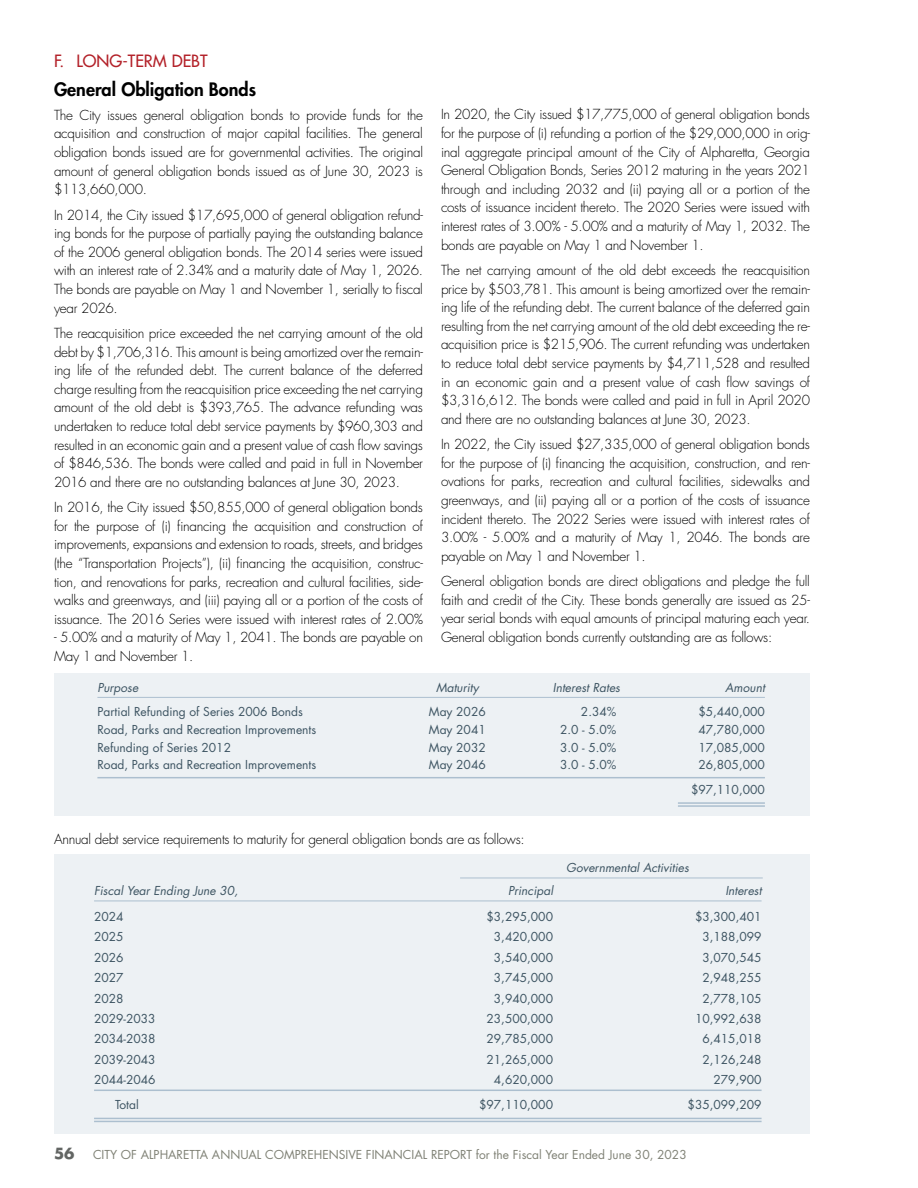
<style>
.page{position:relative;width:918px;height:1188px;background:#fff}
.page>*{position:absolute;margin:0;border:0;box-sizing:border-box;transform-origin:0 0}
.t1{font:800 18px "Futura Std";color:#000}
.t2{font:500 16.5px "Futura Std";color:#b32129}
.t3{font:700 15px "Futura Std";color:#626563}
.t4{font:300 13.5px/18.6px "Futura Std";letter-spacing:-.02em;color:#000;text-align:justify}
.t5{font:12px/24.3px "Futura Std";color:#3d5462;text-align:right}
.t6{font:italic 12px "Futura Std";color:#3d5462}
.t7{font:12px "Futura Std";color:#7f8175}
</style>
<div class="page">
<div style="left:54px;top:673px;width:756px;height:142px;background:#edf1f4"></div>
<div style="left:54px;top:855px;width:756px;height:279px;background:#edf1f4"></div>
<hr style="left:97px;top:697px;width:668px;height:1px;background:#acbfcf">
<hr style="left:97px;top:777px;width:668px;height:1px;background:#acbfcf">
<hr style="left:678px;top:802px;width:87px;height:2px;background:#acbfcf">
<hr style="left:678px;top:805px;width:87px;height:2px;background:#acbfcf">
<hr style="left:94px;top:901px;width:668px;height:1px;background:#acbfcf">
<hr style="left:94px;top:1090px;width:668px;height:1px;background:#acbfcf">
<hr style="left:94px;top:1118px;width:668px;height:1px;background:#acbfcf">
<hr style="left:94px;top:1121px;width:668px;height:1px;background:#acbfcf">
<hr style="left:460px;top:878px;width:303px;height:1px;background:#acbfcf">
<p class="t2" style="left:54px;top:50px;width:155px">F. LONG-TERM DEBT</p>
<h1 class="t1" style="left:54px;top:78px;width:204px">General Obligation Bonds</h1>
<p class="t4" style="left:54px;top:106px;width:371px">The City issues general obligation bonds to provide funds for the acquisition and construction of major capital facilities. The general obligation bonds issued are for governmental activities. The original amount of general obligation bonds issued as of June 30, 2023 is $113,660,000.</p>
<p class="t4" style="left:54px;top:206px;width:371px">In 2014, the City issued $17,695,000 of general obligation refund&shy;ing bonds for the purpose of partially paying the outstanding balance of the 2006 general obligation bonds. The 2014 series were issued with an interest rate of 2.34% and a maturity date of May 1, 2026.<br>The bonds are payable on May 1 and November 1, serially to fiscal year 2026.</p>
<p class="t4" style="left:54px;top:324px;width:371px">The reacquisition price exceeded the net carrying amount of the old debt by $1,706,316. This amount is being amortized over the remain&shy;ing life of the refunded debt. The current balance of the deferred charge resulting from the reacquisition price exceeding the net carrying amount of the old debt is $393,765. The advance refunding was undertaken to reduce total debt service payments by $960,303 and resulted in an economic gain and a present value of cash flow savings of $846,536. The bonds were called and paid in full in November 2016 and there are no outstanding balances at June 30, 2023.</p>
<p class="t4" style="left:54px;top:498px;width:371px">In 2016, the City issued $50,855,000 of general obligation bonds for the purpose of (i) financing the acquisition and construction of improvements, expansions and extension to roads, streets, and bridges (the “Transportation Projects”), (ii) financing the acquisition, construc&shy;tion, and renovations for parks, recreation and cultural facilities, side&shy;walks and greenways, and (iii) paying all or a portion of the costs of issuance. The 2016 Series were issued with interest rates of 2.00%</p>
<p class="t4" style="left:54px;top:628px;width:370px">- 5.00% and a maturity of May 1, 2041. The bonds are payable on<br>May 1 and November 1.</p>
<p class="t6" style="left:97px;top:680px;width:42px">Purpose</p>
<p class="t6" style="left:436px;top:680px;width:44px">Maturity</p>
<p class="t6" style="left:553px;top:680px;width:69px">Interest Rates</p>
<p class="t6" style="left:725px;top:680px;width:41px">Amount</p>
<p class="t5" style="left:97px;top:699px;width:207px">Partial Refunding of Series 2006 Bonds</p>
<p class="t5" style="left:429px;top:699px;width:58px">May 2026</p>
<p class="t5" style="left:581px;top:699px;width:37px">2.34%</p>
<p class="t5" style="left:698px;top:699px;width:68px">$5,440,000</p>
<p class="t5" style="left:97px;top:717px;width:220px">Road, Parks and Recreation Improvements</p>
<p class="t5" style="left:429px;top:717px;width:58px">May 2041</p>
<p class="t5" style="left:560px;top:717px;width:58px">2.0 - 5.0%</p>
<p class="t5" style="left:698px;top:717px;width:68px">47,780,000</p>
<p class="t5" style="left:97px;top:735px;width:135px">Refunding of Series 2012</p>
<p class="t5" style="left:429px;top:735px;width:58px">May 2032</p>
<p class="t5" style="left:560px;top:735px;width:58px">3.0 - 5.0%</p>
<p class="t5" style="left:698px;top:735px;width:68px">17,085,000</p>
<p class="t5" style="left:97px;top:753px;width:220px">Road, Parks and Recreation Improvements</p>
<p class="t5" style="left:429px;top:753px;width:58px">May 2046</p>
<p class="t5" style="left:560px;top:753px;width:58px">3.0 - 5.0%</p>
<p class="t5" style="left:691px;top:753px;width:75px">26,805,000 $97,110,000</p>
<p class="t4" style="left:54px;top:830px;width:472px">Annual debt service requirements to maturity for general obligation bonds are as follows:</p>
<p class="t6" style="left:94px;top:883px;width:145px">Fiscal Year Ending June 30,</p>
<p class="t6" style="left:508px;top:883px;width:46px">Principal</p>
<p class="t6" style="left:725px;top:883px;width:38px">Interest</p>
<p class="t5" style="left:94px;top:905px;width:31px">2024</p>
<p class="t5" style="left:487px;top:905px;width:68px">$3,295,000</p>
<p class="t5" style="left:695px;top:905px;width:68px">$3,300,401</p>
<p class="t5" style="left:94px;top:925px;width:31px">2025</p>
<p class="t5" style="left:494px;top:925px;width:61px">3,420,000</p>
<p class="t5" style="left:702px;top:925px;width:61px">3,188,099</p>
<p class="t5" style="left:94px;top:945px;width:31px">2026</p>
<p class="t5" style="left:494px;top:945px;width:61px">3,540,000</p>
<p class="t5" style="left:702px;top:945px;width:61px">3,070,545</p>
<p class="t5" style="left:94px;top:966px;width:31px">2027</p>
<p class="t5" style="left:494px;top:966px;width:61px">3,745,000</p>
<p class="t5" style="left:702px;top:966px;width:61px">2,948,255</p>
<p class="t5" style="left:94px;top:986px;width:31px">2028</p>
<p class="t5" style="left:494px;top:986px;width:61px">3,940,000</p>
<p class="t5" style="left:702px;top:986px;width:61px">2,778,105</p>
<p class="t5" style="left:94px;top:1007px;width:63px">2029-2033</p>
<p class="t5" style="left:487px;top:1007px;width:68px">23,500,000</p>
<p class="t5" style="left:695px;top:1007px;width:68px">10,992,638</p>
<p class="t5" style="left:94px;top:1027px;width:63px">2034-2038</p>
<p class="t5" style="left:487px;top:1027px;width:68px">29,785,000</p>
<p class="t5" style="left:702px;top:1027px;width:61px">6,415,018</p>
<p class="t5" style="left:94px;top:1047px;width:63px">2039-2043</p>
<p class="t5" style="left:487px;top:1047px;width:68px">21,265,000</p>
<p class="t5" style="left:702px;top:1047px;width:61px">2,126,248</p>
<p class="t5" style="left:94px;top:1068px;width:63px">2044-2046</p>
<p class="t5" style="left:494px;top:1068px;width:61px">4,620,000</p>
<p class="t5" style="left:714px;top:1068px;width:50px">279,900</p>
<p class="t5" style="left:115px;top:1093px;width:25px">Total</p>
<p class="t5" style="left:479px;top:1093px;width:75px">$97,110,000</p>
<p class="t5" style="left:688px;top:1093px;width:75px">$35,099,209</p>
<p class="t4" style="left:441px;top:106px;width:371px">In 2020, the City issued $17,775,000 of general obligation bonds for the purpose of (i) refunding a portion of the $29,000,000 in orig&shy;inal aggregate principal amount of the City of Alpharetta, Georgia General Obligation Bonds, Series 2012 maturing in the years 2021 through and including 2032 and (ii) paying all or a portion of the costs of issuance incident thereto. The 2020 Series were issued with interest rates of 3.00% - 5.00% and a maturity of May 1, 2032. The bonds are payable on May 1 and November 1.</p>
<p class="t4" style="left:441px;top:261px;width:371px">The net carrying amount of the old debt exceeds the reacquisition price by $503,781. This amount is being amortized over the remain&shy;ing life of the refunding debt. The current balance of the deferred gain resulting from the net carrying amount of the old debt exceeding the re&shy;acquisition price is $215,906. The current refunding was undertaken to reduce total debt service payments by $4,711,528 and resulted in an economic gain and a present value of cash flow savings of $3,316,612. The bonds were called and paid in full in April 2020 and there are no outstanding balances at June 30, 2023.</p>
<p class="t4" style="left:441px;top:435px;width:371px">In 2022, the City issued $27,335,000 of general obligation bonds for the purpose of (i) financing the acquisition, construction, and ren&shy;ovations for parks, recreation and cultural facilities, sidewalks and greenways, and (ii) paying all or a portion of the costs of issuance incident thereto. The 2022 Series were issued with interest rates of 3.00% - 5.00% and a maturity of May 1, 2046. The bonds are payable on May 1 and November 1.</p>
<p class="t4" style="left:441px;top:572px;width:371px">General obligation bonds are direct obligations and pledge the full faith and credit of the City. These bonds generally are issued as 25- year serial bonds with equal amounts of principal maturing each year.<br>General obligation bonds currently outstanding are as follows:</p>
<p class="t6" style="left:566px;top:860px;width:124px">Governmental Activities</p>
<p class="t3" style="left:54px;top:1144px;width:22px">56</p>
<p class="t7" style="left:93px;top:1147px;width:595px">CITY OF ALPHARETTA ANNUAL COMPREHENSIVE FINANCIAL REPORT for the Fiscal Year Ended June 30, 2023</p>
</div>
